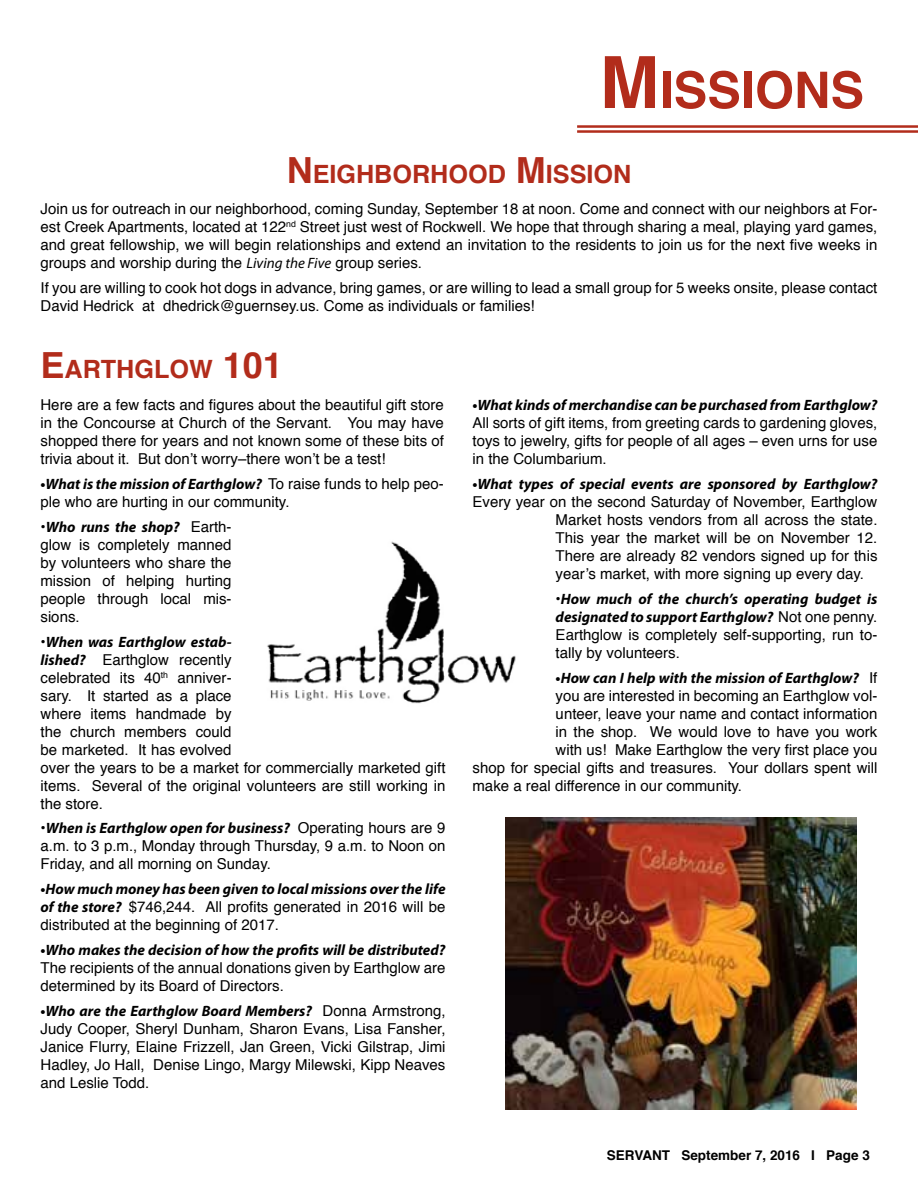
<style>
.page{position:relative;width:918px;height:1188px;background:#fff}
.page>*{position:absolute;margin:0;border:0;box-sizing:border-box;transform-origin:0 0}
.t1{font:700 50.4px "Helvetica";color:#b22c1b}
.t2{font:700 25.2px "Helvetica";color:#b22c1b}
.t3{font:15px/18px "Helvetica";color:#000;text-align:justify}
.t4{font:italic 700 15px/18px "Myriad Pro";color:#000}
.t5{font:700 13.5px "Helvetica";color:#000}
.s1{font-size:72px}
.s2{font-size:36px}
.s3{font-family:"Myriad Pro";font-style:italic}
.s4{font-family:"Helvetica";font-weight:400;font-style:normal}
.s5{font-family:"Myriad Pro";font-weight:700;font-style:italic}
</style>
<div class="page">
<hr style="left:577px;top:130px;width:341px;height:3px;background:#b22c1b">
<hr style="left:577px;top:125px;width:341px;height:3px;background:#b22c1b">
<img style="left:267px;top:541px;width:249px;height:163px">
<img style="left:506px;top:817px;width:351px;height:293px">
<h1 class="t1" style="left:600px;top:50px;width:266px"><span class="s1">M</span>ISSIONS</h1>
<h2 class="t2" style="left:287px;top:154px;width:346px"><span class="s2">N</span> EIGHBORHOOD <span class="s2">M</span>ISSION</h2>
<p class="t3" style="left:40px;top:200px;width:838px">Join us for outreach in our neighborhood, coming Sunday, September 18 at noon. Come and connect with our neighbors at For&shy;est Creek Apartments, located at 122<sup>nd</sup> Street just west of Rockwell. We hope that through sharing a meal, playing yard games, and great fellowship, we will begin relationships and extend an invitation to the residents to join us for the next five weeks in groups and worship during the <span class="s3">Living the Five</span> group series.</p>
<p class="t3" style="left:41px;top:279px;width:838px">If you are willing to cook hot dogs in advance, bring games, or are willing to lead a small group for 5 weeks onsite, please contact<br>David Hedrick at dhedrick@guernsey.us. Come as individuals or families!</p>
<h2 class="t2" style="left:40px;top:348px;width:244px"><span class="s2">E</span>ARTHGLOW <span class="s2">101</span></h2>
<p class="t3" style="left:40px;top:397px;width:405px">Here are a few facts and figures about the beautiful gift store in the Concourse at Church of the Servant. You may have shopped there for years and not known some of these bits of trivia about it. But don’t worry–there won’t be a test!</p>
<p class="t4" style="left:40px;top:475px;width:405px">•What is the mission of Earthglow? <span class="s4">To raise funds to help peo-</span></p>
<p class="t3" style="left:40px;top:493px;width:251px">ple who are hurting in our community.</p>
<p class="t4" style="left:40px;top:517px;width:193px"><span class="s4">•</span>Who runs the shop? <span class="s4">Earth-</span></p>
<p class="t3" style="left:40px;top:536px;width:193px">glow is completely manned by volunteers who share the mission of helping hurting people through local mis&shy;sions.</p>
<p class="t4" style="left:40px;top:632px;width:193px"><span class="s4">•</span>When was Earthglow estab-</p>
<p class="t3" style="left:40px;top:651px;width:407px;text-align:left"><span class="s5">lished?</span> Earthglow recently<br>celebrated its 40<sup>th</sup> anniver-<br>sary. It started as a place<br>where items handmade by<br>the church members could<br>be marketed. It has evolved<br>over the years to be a market for commercially marketed gift items. Several of the original volunteers are still working in the store.</p>
<p class="t4" style="left:41px;top:819px;width:406px"><span class="s4">•</span>When is Earthglow open for business? <span class="s4">Operating hours are 9</span></p>
<p class="t3" style="left:41px;top:838px;width:406px">a.m. to 3 p.m., Monday through Thursday, 9 a.m. to Noon on<br>Friday, and all morning on Sunday.</p>
<p class="t4" style="left:41px;top:880px;width:407px">•How much money has been given to local missions over the life</p>
<p class="t3" style="left:41px;top:898px;width:407px"><span class="s5">of the store?</span> $746,244. All profits generated in 2016 will be distributed at the beginning of 2017.</p>
<p class="t4" style="left:41px;top:940px;width:407px">•Who makes the decision of how the profits will be distributed?</p>
<p class="t3" style="left:41px;top:959px;width:406px">The recipients of the annual donations given by Earthglow are determined by its Board of Directors.</p>
<p class="t4" style="left:41px;top:1001px;width:407px">•Who are the Earthglow Board Members? <span class="s4">Donna Armstrong,</span></p>
<p class="t3" style="left:41px;top:1020px;width:407px">Judy Cooper, Sheryl Dunham, Sharon Evans, Lisa Fansher, Janice Flurry, Elaine Frizzell, Jan Green, Vicki Gilstrap, Jimi Hadley, Jo Hall, Denise Lingo, Margy Milewski, Kipp Neaves and Leslie Todd.</p>
<p class="t4" style="left:473px;top:396px;width:407px">•What kinds of merchandise can be purchased from Earthglow?</p>
<p class="t3" style="left:473px;top:415px;width:406px">All sorts of gift items, from greeting cards to gardening gloves, toys to jewelry, gifts for people of all ages – even urns for use in the Columbarium.</p>
<p class="t4" style="left:473px;top:475px;width:407px">•What types of special events are sponsored by Earthglow?</p>
<p class="t3" style="left:556px;top:493px;width:323px;text-indent:-83px">Every year on the second Saturday of November, Earthglow Market hosts vendors from all across the state.<br>This year the market will be on November 12.<br>There are already 82 vendors signed up for this year’s market, with more signing up every day.</p>
<p class="t4" style="left:556px;top:589px;width:323px"><span class="s4">•</span>How much of the church’s operating budget is designated to support Earthglow? <span class="s4">Not one penny.</span></p>
<p class="t3" style="left:556px;top:626px;width:323px">Earthglow is completely self-supporting, run to&shy;tally by volunteers.</p>
<p class="t4" style="left:556px;top:668px;width:323px">•How can I help with the mission of Earthglow? <span class="s4">If</span></p>
<p class="t3" style="left:556px;top:687px;width:323px">you are interested in becoming an Earthglow vol-</p>
<p class="t3" style="left:556px;top:705px;width:323px">unteer, leave your name and contact information</p>
<p class="t3" style="left:556px;top:723px;width:323px">in the shop. We would love to have you work</p>
<p class="t3" style="left:556px;top:741px;width:323px">with us! Make Earthglow the very first place you</p>
<p class="t3" style="left:473px;top:759px;width:406px">shop for special gifts and treasures. Your dollars spent will</p>
<p class="t3" style="left:473px;top:777px;width:271px">make a real difference in our community.</p>
<p class="t5" style="left:607px;top:1144px;width:264px">SERVANT September 7, 2016 I Page 3</p>
</div>
